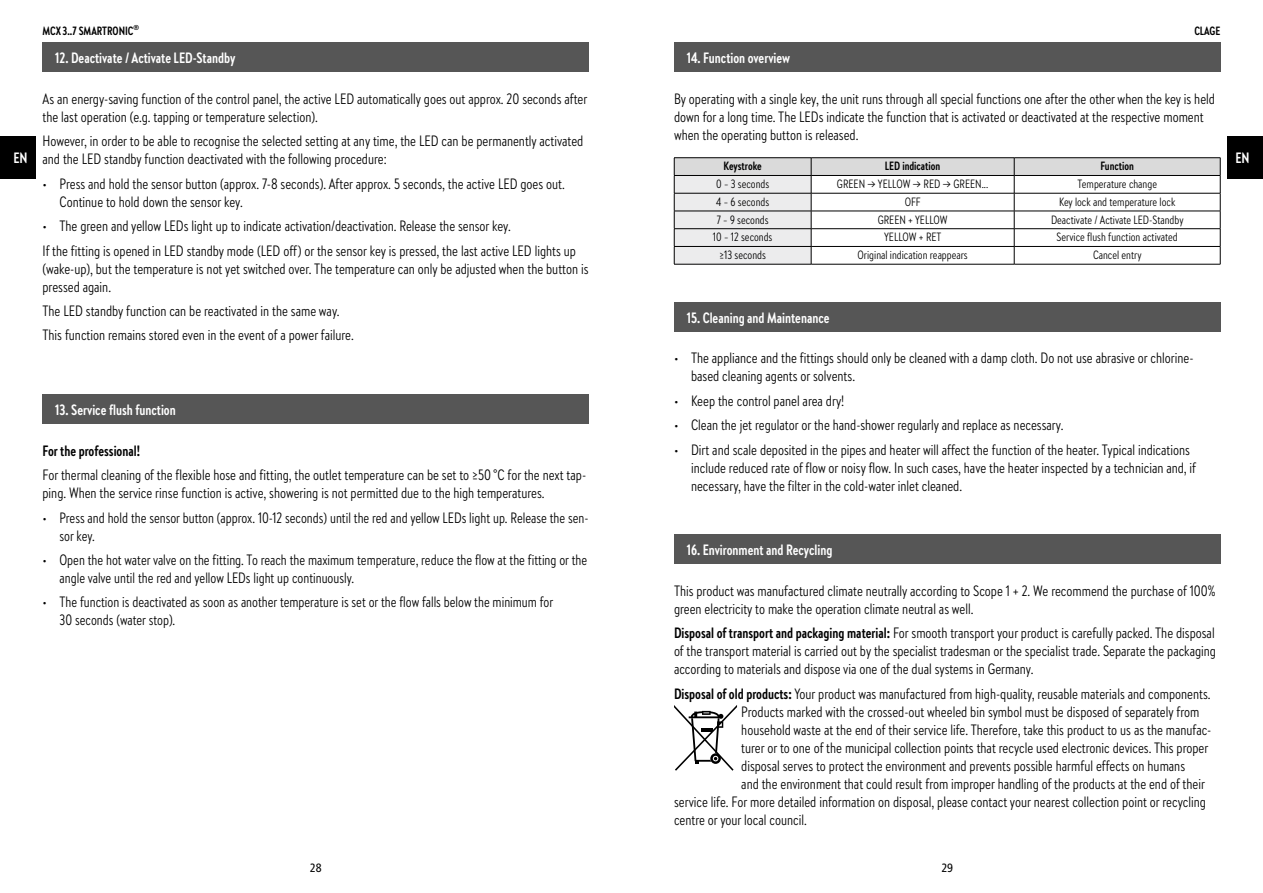
<style>
.page{position:relative;width:1263px;height:893px;background:#fff}
.page>*{position:absolute;margin:0;border:0;box-sizing:border-box;transform-origin:0 0}
.t1{font:15px/18px "Brandon Text Cond";color:#000}
.t2{font:700 15px "Brandon Text Cond";color:#fff}
.t3{font:700 15px "Brandon Text Cond";color:#000}
.t4{font:12px "Brandon Text Cond";color:#000}
.t5{font:700 12px "Brandon Text Cond";color:#000}
.t6{font:condensed 12px "Frutiger Neue LTW1 G";color:#000}
.s1{font-family:"Brandon Text"}
.s2{font-weight:700}
</style>
<div class="page">
<div style="left:0;top:136px;width:36px;height:43px;background:#000"></div>
<div style="left:1227px;top:136px;width:36px;height:43px;background:#000"></div>
<div style="left:43px;top:43px;width:546px;height:29px;background:#565656"></div>
<div style="left:43px;top:394px;width:546px;height:30px;background:#565656"></div>
<div style="left:674px;top:43px;width:546px;height:29px;background:#565656"></div>
<div style="left:674px;top:302px;width:546px;height:30px;background:#565656"></div>
<hr style="left:674px;top:157px;width:137px;height:1px;background:#000">
<hr style="left:811px;top:157px;width:203px;height:1px;background:#000">
<hr style="left:1014px;top:157px;width:206px;height:1px;background:#000">
<svg style="left:674px;top:158px;width:547px;height:106px"></svg>
<hr style="left:674px;top:264px;width:137px;height:1px;background:#000">
<hr style="left:811px;top:264px;width:203px;height:1px;background:#000">
<hr style="left:1014px;top:264px;width:206px;height:1px;background:#000">
<div style="left:674px;top:534px;width:546px;height:30px;background:#565656"></div>
<svg style="left:674px;top:705px;width:63px;height:66px"></svg>
<p class="t5" style="left:43px;top:22px;width:98px">MCX 3..7 SMARTRONIC<sup>®</sup></p>
<p class="t5" style="left:1194px;top:22px;width:28px">CLAGE</p>
<p class="t2" style="left:55px;top:48px;width:182px">12. Deactivate / Activate LED-Standby</p>
<p class="t1" style="left:43px;top:89px;width:546px">As an energy-saving function of the control panel, the active LED automatically goes out approx. 20 seconds after the last operation (e.g. tapping or temperature selection).</p>
<p class="t1" style="left:43px;top:132px;width:542px">However, in order to be able to recognise the selected setting at any time, the LED can be permanently activated and the LED standby function deactivated with the following procedure:</p>
<p class="t1" style="left:60px;top:174px;width:507px;text-indent:-17px">• Press and hold the sensor button (approx. 7-8 seconds). After approx. 5 seconds, the active LED goes out.<br>Continue to hold down the sensor key.</p>
<p class="t1" style="left:43px;top:213px;width:535px;line-height:24.3px">• The green and yellow LEDs light up to indicate activation/deactivation. Release the sensor key.<br>If the fitting is opened in LED standby mode (LED off) or the sensor key is pressed, the last active LED lights up</p>
<p class="t1" style="left:43px;top:259px;width:547px">(wake-up), but the temperature is not yet switched over. The temperature can only be adjusted when the button is pressed again.</p>
<p class="t1" style="left:43px;top:298px;width:313px;line-height:24.3px">The LED standby function can be reactivated in the same way.<br>This function remains stored even in the event of a power failure.</p>
<p class="t2" style="left:687px;top:48px;width:105px">14. Function overview</p>
<p class="t1" style="left:674px;top:89px;width:542px">By operating with a single key, the unit runs through all special functions one after the other when the key is held down for a long time. The LEDs indicate the function that is activated or deactivated at the respective moment when the operating button is released.</p>
<p class="t2" style="left:13px;top:147px;width:16px">EN</p>
<p class="t2" style="left:1235px;top:147px;width:16px">EN</p>
<p class="t5" style="left:724px;top:158px;width:40px">Keystroke</p>
<p class="t5" style="left:885px;top:158px;width:57px">LED indication</p>
<p class="t5" style="left:1100px;top:158px;width:35px">Function</p>
<p class="t4" style="left:716px;top:176px;width:55px">0 – 3 seconds</p>
<p class="t4" style="left:837px;top:176px;width:153px">GREEN <span class="s1">→</span> YELLOW <span class="s1">→</span> RED <span class="s1">→</span> GREEN...</p>
<p class="t4" style="left:1077px;top:176px;width:81px">Temperature change</p>
<p class="t4" style="left:716px;top:194px;width:55px">4 – 6 seconds</p>
<p class="t4" style="left:905px;top:194px;width:18px">OFF</p>
<p class="t4" style="left:1059px;top:194px;width:118px">Key lock and temperature lock</p>
<p class="t4" style="left:717px;top:212px;width:53px">7 – 9 seconds</p>
<p class="t4" style="left:878px;top:212px;width:71px">GREEN + YELLOW</p>
<p class="t4" style="left:1051px;top:212px;width:134px">Deactivate / Activate LED-Standby</p>
<p class="t4" style="left:713px;top:229px;width:61px">10 – 12 seconds</p>
<p class="t4" style="left:884px;top:229px;width:59px">YELLOW + RET</p>
<p class="t4" style="left:1056px;top:229px;width:123px">Service flush function activated</p>
<p class="t4" style="left:719px;top:247px;width:48px">≥13 seconds</p>
<p class="t4" style="left:858px;top:247px;width:112px">Original indication reappears</p>
<p class="t4" style="left:1093px;top:247px;width:50px">Cancel entry</p>
<p class="t2" style="left:687px;top:307px;width:144px">15. Cleaning and Maintenance</p>
<p class="t1" style="left:691px;top:349px;width:504px;text-indent:-17px">• The appliance and the fittings should only be cleaned with a damp cloth. Do not use abrasive or chlorine&shy;based cleaning agents or solvents.</p>
<p class="t1" style="left:674px;top:391px;width:172px">• Keep the control panel area dry!</p>
<p class="t1" style="left:674px;top:416px;width:391px">• Clean the jet regulator or the hand-shower regularly and replace as necessary.</p>
<p class="t1" style="left:691px;top:440px;width:507px;text-indent:-17px">• Dirt and scale deposited in the pipes and heater will affect the function of the heater. Typical indications include reduced rate of flow or noisy flow. In such cases, have the heater inspected by a technician and, if necessary, have the filter in the cold-water inlet cleaned.</p>
<p class="t2" style="left:55px;top:400px;width:122px">13. Service flush function</p>
<p class="t3" style="left:43px;top:440px;width:99px">For the professional!</p>
<p class="t1" style="left:43px;top:466px;width:545px">For thermal cleaning of the flexible hose and fitting, the outlet temperature can be set to ≥50 °C for the next tap&shy;ping. When the service rinse function is active, showering is not permitted due to the high temperatures.</p>
<p class="t1" style="left:60px;top:508px;width:530px;text-indent:-17px">• Press and hold the sensor button (approx. 10-12 seconds) until the red and yellow LEDs light up. Release the sen&shy;sor key.</p>
<p class="t1" style="left:60px;top:550px;width:529px;text-indent:-17px">• Open the hot water valve on the fitting. To reach the maximum temperature, reduce the flow at the fitting or the angle valve until the red and yellow LEDs light up continuously.</p>
<p class="t1" style="left:60px;top:593px;width:495px;text-indent:-17px">• The function is deactivated as soon as another temperature is set or the flow falls below the minimum for<br>30 seconds (water stop).</p>
<p class="t2" style="left:687px;top:540px;width:147px">16. Environment and Recycling</p>
<p class="t1" style="left:674px;top:581px;width:543px">This product was manufactured climate neutrally according to Scope 1 + 2. We recommend the purchase of 100% green electricity to make the operation climate neutral as well.</p>
<p class="t1" style="left:674px;top:624px;width:543px;text-align:justify"><span class="s2">Disposal of transport and packaging material:</span> For smooth transport your product is carefully packed. The disposal of the transport material is carried out by the specialist tradesman or the specialist trade. Separate the packaging according to materials and dispose via one of the dual systems in Germany.</p>
<p class="t1" style="left:674px;top:684px;width:538px"><span class="s2">Disposal of old products:</span> Your product was manufactured from high-quality, reusable materials and components.</p>
<p class="t1" style="left:741px;top:702px;width:460px">Products marked with the crossed-out wheeled bin symbol must be disposed of separately from</p>
<p class="t1" style="left:741px;top:720px;width:472px">household waste at the end of their service life. Therefore, take this product to us as the manufac-</p>
<p class="t1" style="left:741px;top:738px;width:469px">turer or to one of the municipal collection points that recycle used electronic devices. This proper</p>
<p class="t1" style="left:741px;top:756px;width:445px">disposal serves to protect the environment and prevents possible harmful effects on humans</p>
<p class="t1" style="left:741px;top:774px;width:465px">and the environment that could result from improper handling of the products at the end of their</p>
<p class="t1" style="left:674px;top:792px;width:533px">service life. For more detailed information on disposal, please contact your nearest collection point or recycling</p>
<p class="t1" style="left:674px;top:810px;width:134px">centre or your local council.</p>
<p class="t6" style="left:310px;top:861px;width:13px">28</p>
<p class="t6" style="left:941px;top:861px;width:13px">29</p>
</div>
